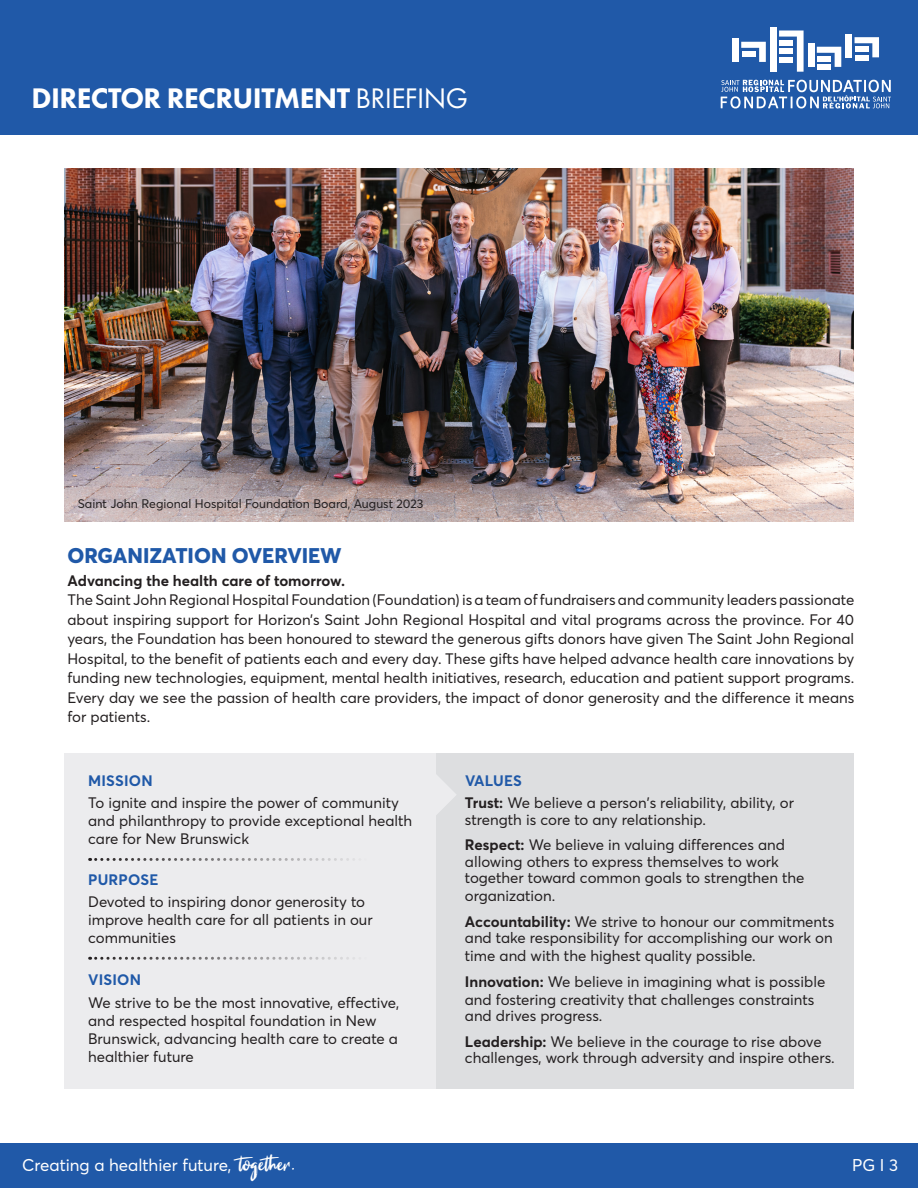
<style>
.page{position:relative;width:918px;height:1188px;background:#fff}
.page>*{position:absolute;margin:0;border:0;box-sizing:border-box;transform-origin:0 0}
.heading_light{font:800 29.4px "Futura PT";letter-spacing:-.02em;color:#fff}
.t1{font:800 21px "Averta";color:#2059a8}
.t2{font:16.8px "Averta";color:#fff}
.t3{font:15px/18px "Averta";color:#231f20}
.t4{font:700 15px "Averta";color:#231f20}
.t5{font:700 15px "Averta";letter-spacing:.01em;color:#2059a8}
.t6{font:12.3px "Averta";color:#231f20}
.s1{font-weight:400}
.s2{font-weight:700}
.s3{font-family:"Fake Serif";font-size:29.25px}
</style>
<div class="page">
<div style="left:64px;top:753px;width:790px;height:336px;background:#ececee"></div>
<div style="left:436px;top:753px;width:418px;height:336px;background:#dddee0"></div>
<div style="left:0;top:0;width:918px;height:135px;background:#2059a8"></div>
<div style="left:733px;top:38px;width:6px;height:24px;background:#fff"></div>
<svg style="left:741px;top:42px;width:25px;height:20px"></svg>
<div style="left:770px;top:27px;width:7px;height:45px;background:#fff"></div>
<svg style="left:779px;top:30px;width:25px;height:42px"></svg>
<div style="left:779px;top:49px;width:14px;height:5px;background:#fff"></div>
<div style="left:779px;top:57px;width:14px;height:5px;background:#fff"></div>
<div style="left:817px;top:65px;width:14px;height:5px;background:#fff"></div>
<div style="left:808px;top:43px;width:6px;height:24px;background:#fff"></div>
<svg style="left:817px;top:47px;width:24px;height:20px"></svg>
<div style="left:846px;top:34px;width:6px;height:23px;background:#fff"></div>
<svg style="left:855px;top:37px;width:24px;height:20px"></svg>
<div style="left:855px;top:55px;width:14px;height:5px;background:#fff"></div>
<svg style="left:721px;top:80px;width:170px;height:28px"></svg>
<div style="left:0;top:1143px;width:918px;height:45px;background:#2059a8"></div>
<svg style="left:90px;top:858px;width:265px;height:3px"></svg>
<svg style="left:90px;top:957px;width:265px;height:3px"></svg>
<svg style="left:436px;top:775px;width:20px;height:40px"></svg>
<img style="left:64px;top:168px;width:790px;height:354px">
<p class="heading_light" style="left:31px;top:80px;width:438px">DIRECTOR RECRUITMENT <span class="s1">BRIEFING</span></p>
<p class="t6" style="left:78px;top:495px;width:347px">Saint John Regional Hospital Foundation Board, August 2023</p>
<p class="t1" style="left:68px;top:541px;width:276px">ORGANIZATION OVERVIEW</p>
<p class="t4" style="left:68px;top:570px;width:279px">Advancing the health care of tomorrow.</p>
<p class="t3" style="left:68px;top:590px;width:788px;line-height:19.5px;text-align:justify">The Saint John Regional Hospital Foundation (Foundation) is a team of fundraisers and community leaders passionate about inspiring support for Horizon’s Saint John Regional Hospital and vital programs across the province. For 40 years, the Foundation has been honoured to steward the generous gifts donors have given The Saint John Regional Hospital, to the benefit of patients each and every day. These gifts have helped advance health care innovations by funding new technologies, equipment, mental health initiatives, research, education and patient support programs.<br>Every day we see the passion of health care providers, the impact of donor generosity and the difference it means for patients.</p>
<p class="t5" style="left:88px;top:770px;width:66px">MISSION</p>
<p class="t3" style="left:88px;top:793px;width:326px">To ignite and inspire the power of community and philanthropy to provide exceptional health care for New Brunswick</p>
<p class="t5" style="left:88px;top:869px;width:72px">PURPOSE</p>
<p class="t3" style="left:88px;top:892px;width:286px">Devoted to inspiring donor generosity to improve health care for all patients in our communities</p>
<p class="t5" style="left:88px;top:969px;width:54px">VISION</p>
<p class="t3" style="left:88px;top:993px;width:313px">We strive to be the most innovative, effective, and respected hospital foundation in New Brunswick, advancing health care to create a healthier future</p>
<p class="t5" style="left:465px;top:770px;width:58px">VALUES</p>
<p class="t3" style="left:465px;top:794px;width:331px;line-height:16.5px"><span class="s2">Trust:</span> We believe a person's reliability, ability, or strength is core to any relationship.</p>
<p class="t3" style="left:465px;top:836px;width:341px;line-height:16.5px"><span class="s2">Respect:</span> We believe in valuing differences and allowing others to express themselves to work together toward common goals to strengthen the</p>
<p class="t3" style="left:465px;top:886px;width:92px">organization.</p>
<p class="t3" style="left:465px;top:913px;width:371px;line-height:16.5px"><span class="s2">Accountability:</span> We strive to honour our commitments and take responsibility for accomplishing our work on</p>
<p class="t3" style="left:465px;top:946px;width:292px">time and with the highest quality possible.</p>
<p class="t3" style="left:465px;top:972px;width:362px"><span class="s2">Innovation:</span> We believe in imagining what is possible and fostering creativity that challenges constraints</p>
<p class="t3" style="left:465px;top:1006px;width:139px">and drives progress.</p>
<p class="t3" style="left:465px;top:1033px;width:371px;line-height:16.5px"><span class="s2">Leadership:</span> We believe in the courage to rise above challenges, work through adversity and inspire others.</p>
<p class="t2" style="left:22px;top:1154px;width:276px">Creating a healthier future, <span class="s3">together.</span></p>
<p class="t2" style="left:852px;top:1154px;width:47px">PG I 3</p>
</div>
